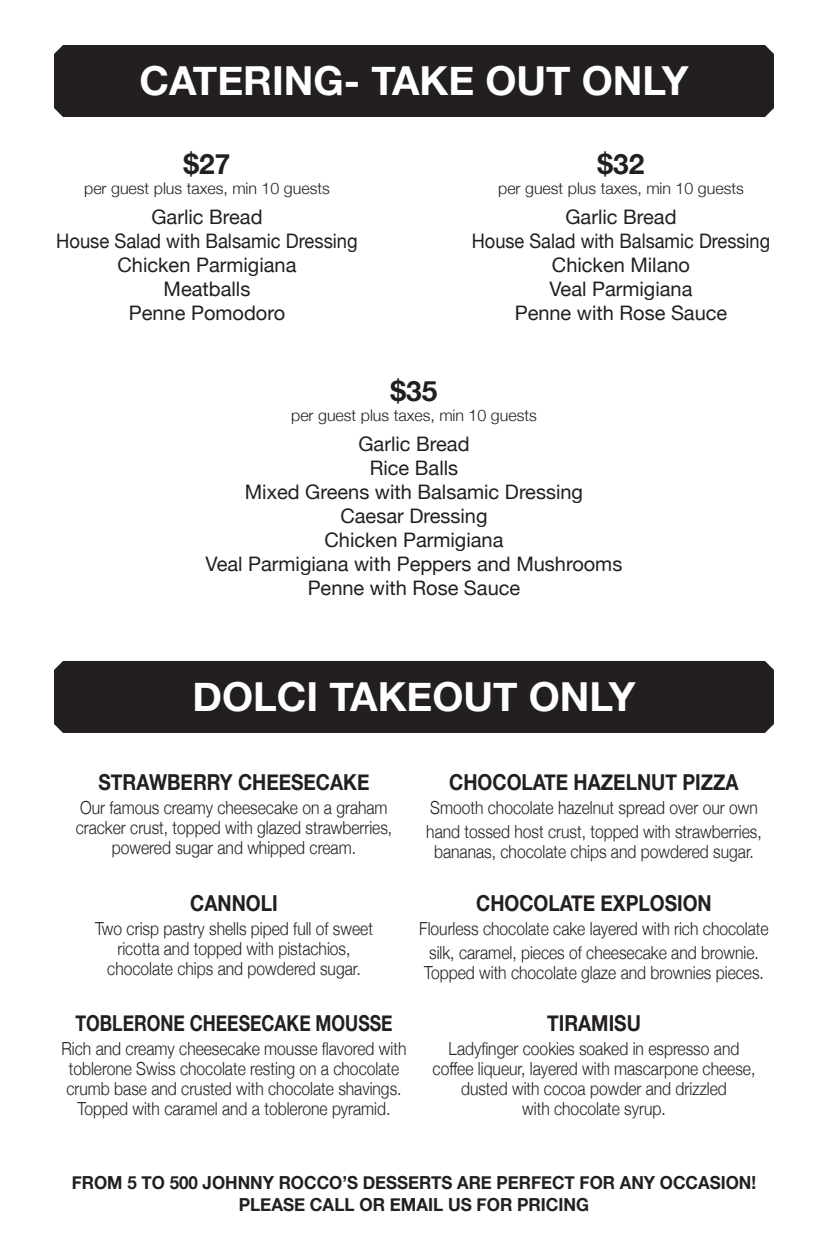
<style>
.page{position:relative;width:828px;height:1260px;background:#fff}
.page>*{position:absolute;margin:0;border:0;box-sizing:border-box;transform-origin:0 0}
.t1{font:700 40px "Helvetica Neue";color:#fff}
.t2{font:700 28px "Helvetica Neue";color:#231f20}
.t3{font:700 22px "Helvetica Neue";color:#231f20;scale:.87 1}
.t4{font:700 22px "Helvetica Neue";color:#231f20;scale:.8 1}
.t5{font:20px/24px "Helvetica Neue";color:#231f20;text-align:center}
.t6{font:300 18px/20px "Helvetica Neue";color:#231f20;text-align:center;scale:.87 1}
.t7{font:700 18px/22px "Helvetica Neue";color:#231f20;text-align:center;scale:.94 1}
.t8{font:300 16px "Helvetica Neue";color:#231f20}
</style>
<div class="page">
<div style="left:54px;top:45px;width:720px;height:72px;background:#231f20"></div>
<div style="left:54px;top:661px;width:720px;height:72px;background:#231f20"></div>
<h1 class="t1" style="left:140px;top:49px;width:550px">CATERING- TAKE OUT ONLY</h1>
<h2 class="t2" style="left:184px;top:142px;width:48px">$27</h2>
<p class="t8" style="left:84px;top:176px;width:247px">per guest plus taxes, min 10 guests</p>
<p class="t5" style="left:56px;top:206px;width:303px">Garlic Bread<br>House Salad with Balsamic Dressing<br>Chicken Parmigiana<br>Meatballs<br>Penne Pomodoro</p>
<h2 class="t2" style="left:598px;top:142px;width:48px">$32</h2>
<p class="t8" style="left:498px;top:176px;width:247px">per guest plus taxes, min 10 guests</p>
<p class="t5" style="left:472px;top:206px;width:300px">Garlic Bread<br>House Salad with Balsamic Dressing<br>Chicken Milano<br>Veal Parmigiana<br>Penne with Rose Sauce</p>
<h2 class="t2" style="left:391px;top:369px;width:48px">$35</h2>
<p class="t8" style="left:291px;top:402px;width:247px">per guest plus taxes, min 10 guests</p>
<p class="t5" style="left:206px;top:433px;width:418px">Garlic Bread<br>Rice Balls<br>Mixed Greens with Balsamic Dressing<br>Caesar Dressing<br>Chicken Parmigiana<br>Veal Parmigiana with Peppers and Mushrooms<br>Penne with Rose Sauce</p>
<h1 class="t1" style="left:192px;top:665px;width:445px">DOLCI TAKEOUT ONLY</h1>
<p class="t3" style="left:99px;top:765px;width:313px">STRAWBERRY CHEESECAKE</p>
<p class="t6" style="left:76px;top:797px;width:365px">Our famous creamy cheesecake on a graham cracker crust, topped with glazed strawberries, powered sugar and whipped cream.</p>
<p class="t3" style="left:190px;top:885px;width:102px">CANNOLI</p>
<p class="t6" style="left:95px;top:917px;width:321px">Two crisp pastry shells piped full of sweet ricotta and topped with pistachios, chocolate chips and powdered sugar.</p>
<p class="t4" style="left:75px;top:1006px;width:398px">TOBLERONE CHEESECAKE MOUSSE</p>
<p class="t6" style="left:61px;top:1037px;width:398px">Rich and creamy cheesecake mousse flavored with toblerone Swiss chocolate resting on a chocolate crumb base and crusted with chocolate shavings.<br>Topped with caramel and a toblerone pyramid.</p>
<p class="t3" style="left:449px;top:765px;width:334px">CHOCOLATE HAZELNUT PIZZA</p>
<p class="t6" style="left:426px;top:795px;width:387px;line-height:24px;text-align:left">Smooth chocolate hazelnut spread over our own hand tossed host crust, topped with strawberries,</p>
<p class="t6" style="left:434px;top:841px;width:369px">bananas, chocolate chips and powdered sugar.</p>
<p class="t3" style="left:476px;top:885px;width:272px">CHOCOLATE EXPLOSION</p>
<p class="t6" style="left:419px;top:915px;width:403px;line-height:24px">Flourless chocolate cake layered with rich chocolate silk, caramel, pieces of cheesecake and brownie.</p>
<p class="t6" style="left:424px;top:961px;width:392px">Topped with chocolate glaze and brownies pieces.</p>
<p class="t3" style="left:547px;top:1006px;width:109px">TIRAMISU</p>
<p class="t6" style="left:433px;top:1037px;width:372px">Ladyfinger cookies soaked in espresso and coffee liqueur, layered with mascarpone cheese, dusted with cocoa powder and drizzled<br>with chocolate syrup.</p>
<p class="t7" style="left:72px;top:1172px;width:729px">FROM 5 TO 500 JOHNNY ROCCO’S DESSERTS ARE PERFECT FOR ANY OCCASION!<br>PLEASE CALL OR EMAIL US FOR PRICING</p>
</div>
